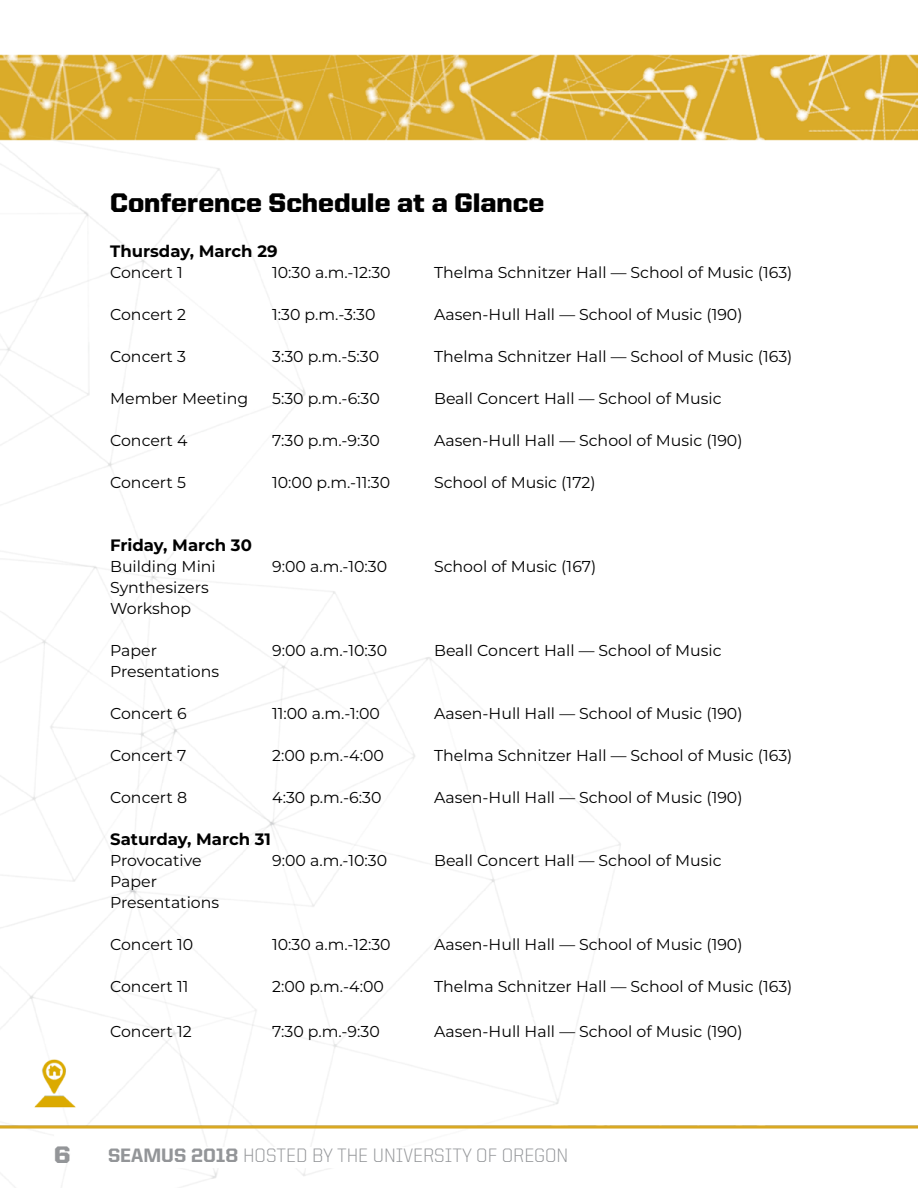
<style>
.page{position:relative;width:918px;height:1188px;background:#fff}
.page>*{position:absolute;margin:0;border:0;box-sizing:border-box;transform-origin:0 0}
.t1{font:900 27px "United Sans Reg";color:#000}
.t2{font:900 24px "United Sans Reg";color:#939598}
.t3{font:300 19.5px "United Sans Reg";color:#939598}
.t4{font:700 16.5px "Montserrat";color:#000}
.p1{font:15.75px "Montserrat";color:#000}
.s1{font-weight:800}
</style>
<div class="page">
<img style="left:0;top:54px;width:918px;height:1133px">
<div style="left:108px;top:1148px;width:622px;height:20px;background:#fff"></div>
<img style="left:28px;top:1050px;width:54px;height:65px">
<p class="t1" style="left:110px;top:188px;width:436px">Conference Schedule at a Glance</p>
<p class="t4" style="left:110px;top:239px;width:169px">Thursday, March 29</p>
<p class="p1" style="left:110px;top:262px;width:74px">Concert 1</p>
<p class="p1" style="left:272px;top:262px;width:120px">10:30 a.m.-12:30</p>
<p class="p1" style="left:434px;top:262px;width:360px">Thelma Schnitzer Hall — School of Music (163)</p>
<p class="p1" style="left:110px;top:304px;width:77px">Concert 2</p>
<p class="p1" style="left:272px;top:304px;width:105px">1:30 p.m.-3:30</p>
<p class="p1" style="left:434px;top:304px;width:310px">Aasen-Hull Hall — School of Music (190)</p>
<p class="p1" style="left:110px;top:346px;width:77px">Concert 3</p>
<p class="p1" style="left:272px;top:346px;width:108px">3:30 p.m.-5:30</p>
<p class="p1" style="left:434px;top:346px;width:360px">Thelma Schnitzer Hall — School of Music (163)</p>
<p class="p1" style="left:110px;top:388px;width:140px">Member Meeting</p>
<p class="p1" style="left:272px;top:388px;width:109px">5:30 p.m.-6:30</p>
<p class="p1" style="left:434px;top:388px;width:289px">Beall Concert Hall — School of Music</p>
<p class="p1" style="left:110px;top:430px;width:79px">Concert 4</p>
<p class="p1" style="left:272px;top:430px;width:109px">7:30 p.m.-9:30</p>
<p class="p1" style="left:434px;top:430px;width:310px">Aasen-Hull Hall — School of Music (190)</p>
<p class="p1" style="left:110px;top:472px;width:77px">Concert 5</p>
<p class="p1" style="left:272px;top:472px;width:119px">10:00 p.m.-11:30</p>
<p class="p1" style="left:434px;top:472px;width:163px">School of Music (172)</p>
<p class="t4" style="left:110px;top:533px;width:143px">Friday, March 30</p>
<p class="p1" style="left:110px;top:556px;width:107px">Building Mini</p>
<p class="p1" style="left:272px;top:556px;width:117px">9:00 a.m.-10:30</p>
<p class="p1" style="left:434px;top:556px;width:164px">School of Music (167)</p>
<p class="p1" style="left:110px;top:577px;width:100px">Synthesizers</p>
<p class="p1" style="left:110px;top:598px;width:82px">Workshop</p>
<p class="p1" style="left:110px;top:640px;width:48px">Paper</p>
<p class="p1" style="left:272px;top:640px;width:117px">9:00 a.m.-10:30</p>
<p class="p1" style="left:434px;top:640px;width:289px">Beall Concert Hall — School of Music</p>
<p class="p1" style="left:110px;top:661px;width:111px">Presentations</p>
<p class="p1" style="left:110px;top:703px;width:78px">Concert 6</p>
<p class="p1" style="left:272px;top:703px;width:109px">11:00 a.m.-1:00</p>
<p class="p1" style="left:434px;top:703px;width:310px">Aasen-Hull Hall — School of Music (190)</p>
<p class="p1" style="left:110px;top:745px;width:78px">Concert 7</p>
<p class="p1" style="left:272px;top:745px;width:113px">2:00 p.m.-4:00</p>
<p class="p1" style="left:434px;top:745px;width:360px">Thelma Schnitzer Hall — School of Music (163)</p>
<p class="p1" style="left:110px;top:787px;width:78px">Concert 8</p>
<p class="p1" style="left:272px;top:787px;width:111px">4:30 p.m.-6:30</p>
<p class="p1" style="left:434px;top:787px;width:310px">Aasen-Hull Hall — School of Music (190)</p>
<p class="t4" style="left:110px;top:827px;width:162px">Saturday, March 31</p>
<p class="p1" style="left:110px;top:850px;width:93px">Provocative</p>
<p class="p1" style="left:272px;top:850px;width:117px">9:00 a.m.-10:30</p>
<p class="p1" style="left:434px;top:850px;width:289px">Beall Concert Hall — School of Music</p>
<p class="p1" style="left:110px;top:871px;width:48px">Paper</p>
<p class="p1" style="left:110px;top:892px;width:111px">Presentations</p>
<p class="p1" style="left:110px;top:934px;width:84px">Concert 10</p>
<p class="p1" style="left:272px;top:934px;width:120px">10:30 a.m.-12:30</p>
<p class="p1" style="left:434px;top:934px;width:310px">Aasen-Hull Hall — School of Music (190)</p>
<p class="p1" style="left:110px;top:976px;width:80px">Concert 11</p>
<p class="p1" style="left:272px;top:976px;width:113px">2:00 p.m.-4:00</p>
<p class="p1" style="left:434px;top:976px;width:360px">Thelma Schnitzer Hall — School of Music (163)</p>
<p class="p1" style="left:110px;top:1021px;width:83px">Concert 12</p>
<p class="p1" style="left:272px;top:1021px;width:109px">7:30 p.m.-9:30</p>
<p class="p1" style="left:434px;top:1021px;width:310px">Aasen-Hull Hall — School of Music (190)</p>
<h2 class="t2" style="left:54px;top:1141px;width:18px">6</h2>
<p class="t3" style="left:108px;top:1145px;width:462px"><span class="s1">SEAMUS 2018</span> HOSTED BY THE UNIVERSITY OF OREGON</p>
</div>
